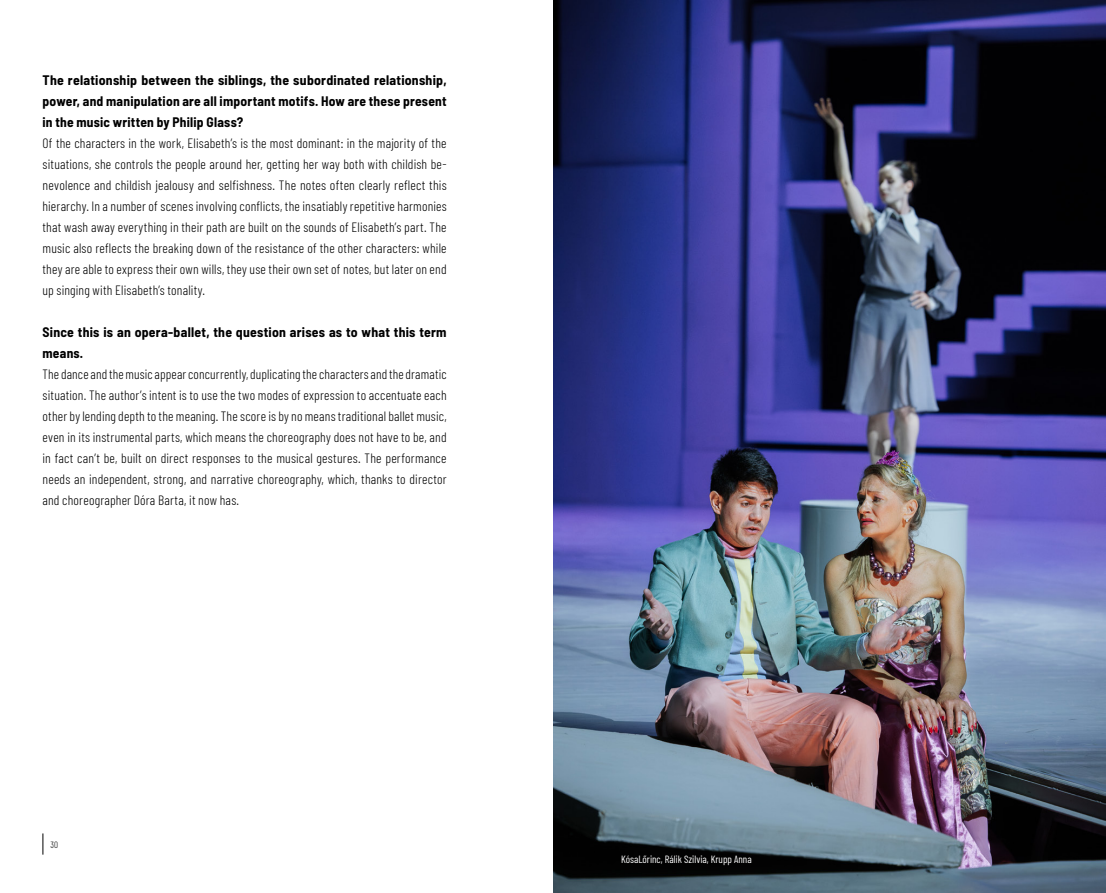
<style>
.page{position:relative;width:1106px;height:893px;background:#fff}
.page>*{position:absolute;margin:0;border:0;box-sizing:border-box;transform-origin:0 0}
.t1{font:300 13.5px/21px "Barlow Condensed";letter-spacing:.015em;color:#000;text-align:justify}
.t2{font:700 semi-condensed 13.5px/21px "Barlow";letter-spacing:.015em;color:#000;text-align:justify}
.t3{font:10.5px "Barlow Condensed";color:#fff}
.t4{font:300 9px "Barlow Condensed";color:#000}
</style>
<div class="page">
<svg style="left:43px;top:833px;width:1px;height:22px"></svg>
<img style="left:553px;top:0;width:553px;height:893px">
<hr style="left:553px;top:0;width:1px;height:816px;background:#e6007d">
<p class="t2" style="left:43px;top:69px;width:405px">The relationship between the siblings, the subordinated relationship, power, and manipulation are all important motifs. How are these present in the music written by Philip Glass?</p>
<p class="t1" style="left:43px;top:132px;width:406px">Of the characters in the work, Elisabeth’s is the most dominant: in the majority of the situations, she controls the people around her, getting her way both with childish be&shy;nevolence and childish jealousy and selfishness. The notes often clearly reflect this hierarchy. In a number of scenes involving conflicts, the insatiably repetitive harmonies that wash away everything in their path are built on the sounds of Elisabeth’s part. The music also reflects the breaking down of the resistance of the other characters: while they are able to express their own wills, they use their own set of notes, but later on end up singing with Elisabeth’s tonality.</p>
<p class="t2" style="left:43px;top:321px;width:405px">Since this is an opera-ballet, the question arises as to what this term means.</p>
<p class="t1" style="left:43px;top:363px;width:405px">The dance and the music appear concurrently, duplicating the characters and the dramatic situation. The author’s intent is to use the two modes of expression to accentuate each other by lending depth to the meaning. The score is by no means traditional ballet music, even in its instrumental parts, which means the choreography does not have to be, and in fact can’t be, built on direct responses to the musical gestures. The performance needs an independent, strong, and narrative choreography, which, thanks to director and choreographer Dóra Barta, it now has.</p>
<p class="t4" style="left:51px;top:839px;width:9px">3026</p>
<p class="t3" style="left:621px;top:852px;width:132px">KósaLőrinc, Rálik Szilvia, Krupp Anna</p>
</div>
